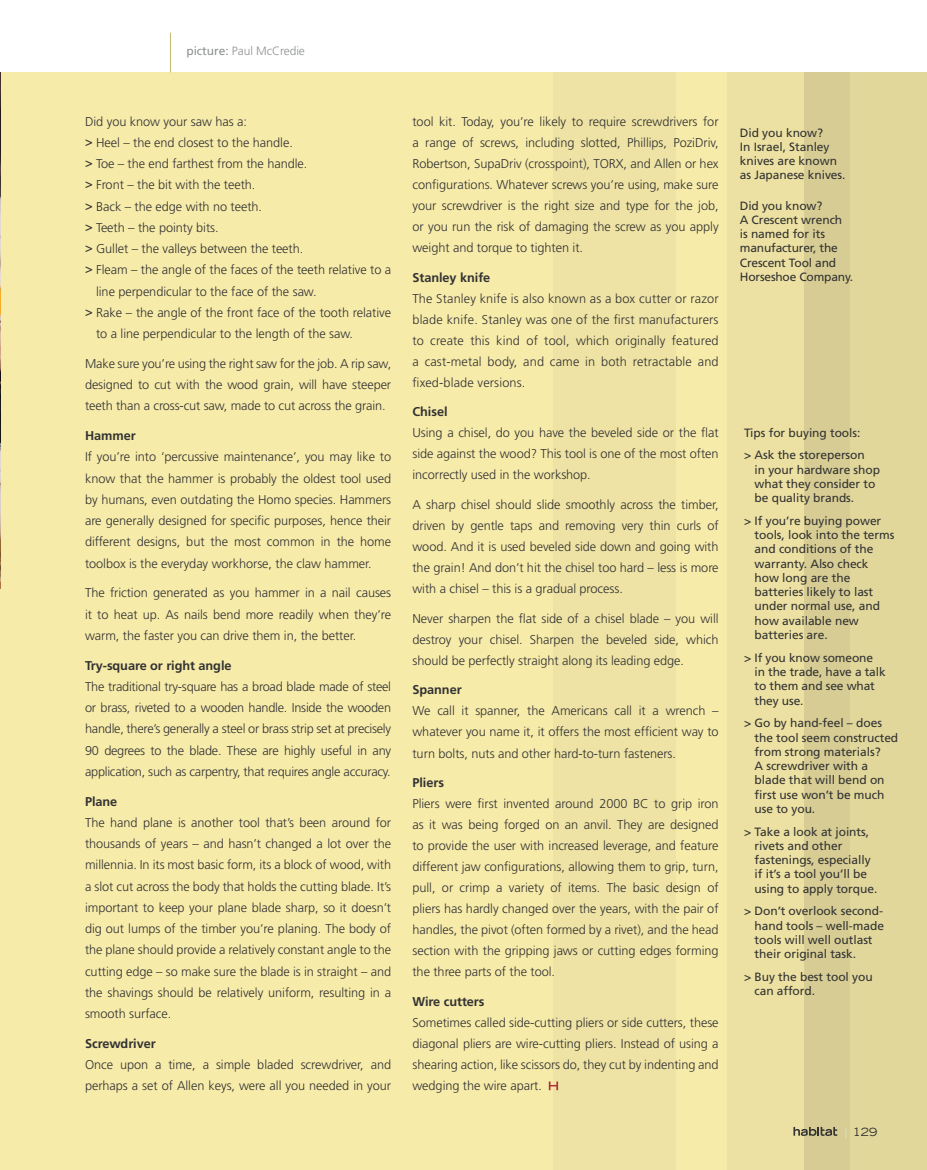
<style>
.page{position:relative;width:927px;height:1170px;background:#fff}
.page>*{position:absolute;margin:0;border:0;box-sizing:border-box;transform-origin:0 0}
.t1{font:300 12.75px/21px "Frutiger";letter-spacing:-.005em;color:#323232;text-align:justify}
.t2{font:700 12.75px "Frutiger";letter-spacing:-.005em;color:#323232}
.t3{font:12px/14.2px "Frutiger";letter-spacing:-.005em;color:#323232}
.t4{font:300 12px "Frutiger";letter-spacing:-.005em;color:#8e9190}
.t5{font:expanded 11.25px "Trade Gothic LH";color:#323232}
.s1{font-weight:400}
.s2{color:#dfe4cf}
</style>
<div class="page">
<div style="left:0;top:72px;width:927px;height:1097px;background:#f7ebaa"></div>
<div style="left:553px;top:72px;width:123px;height:1097px;background:#eee3a4"></div>
<div style="left:726px;top:72px;width:123px;height:1097px;background:#ece1a2"></div>
<div style="left:804px;top:72px;width:123px;height:1097px;background:#e1d79b"></div>
<img style="left:0;top:72px;width:1px;height:516px">
<hr style="left:170px;top:33px;width:1px;height:39px;background:#bfba72">
<svg style="left:549px;top:1081px;width:9px;height:9px"></svg>
<svg style="left:793px;top:1126px;width:44px;height:9px"></svg>
<p class="t4" style="left:186px;top:44px;width:120px"><span class="s1">picture:</span> Paul McCredie</p>
<p class="t1" style="left:85px;top:111px;width:163px">Did you know your saw has a:</p>
<p class="t1" style="left:85px;top:132px;width:209px"><span class="s1">&gt;</span> Heel – the end closest to the handle.</p>
<p class="t1" style="left:85px;top:153px;width:224px"><span class="s1">&gt;</span> Toe – the end farthest from the handle.</p>
<p class="t1" style="left:85px;top:175px;width:172px"><span class="s1">&gt;</span> Front – the bit with the teeth.</p>
<p class="t1" style="left:85px;top:196px;width:179px"><span class="s1">&gt;</span> Back – the edge with no teeth.</p>
<p class="t1" style="left:85px;top:217px;width:135px"><span class="s1">&gt;</span> Teeth – the pointy bits.</p>
<p class="t1" style="left:85px;top:238px;width:220px"><span class="s1">&gt;</span> Gullet – the valleys between the teeth.</p>
<p class="t1" style="left:85px;top:260px;width:308px"><span class="s1">&gt;</span> Fleam – the angle of the faces of the teeth relative to a</p>
<p class="t1" style="left:96px;top:281px;width:222px">line perpendicular to the face of the saw.</p>
<p class="t1" style="left:85px;top:302px;width:308px"><span class="s1">&gt;</span> Rake – the angle of the front face of the tooth relative</p>
<p class="t1" style="left:96px;top:323px;width:258px">to a line perpendicular to the length of the saw.</p>
<p class="t1" style="left:85px;top:353px;width:308px">Make sure you’re using the right saw for the job. A rip saw, designed to cut with the wood grain, will have steeper teeth than a cross-cut saw, made to cut across the grain.</p>
<p class="t2" style="left:85px;top:428px;width:52px">Hammer</p>
<p class="t1" style="left:85px;top:446px;width:308px">If you’re into ‘percussive maintenance’, you may like to know that the hammer is probably the oldest tool used by humans, even outdating the Homo species. Hammers are generally designed for specific purposes, hence their different designs, but the most common in the home toolbox is the everyday workhorse, the claw hammer.</p>
<p class="t1" style="left:85px;top:582px;width:308px">The friction generated as you hammer in a nail causes it to heat up. As nails bend more readily when they’re warm, the faster you can drive them in, the better.</p>
<p class="t2" style="left:85px;top:657px;width:148px">Try-square or right angle</p>
<p class="t1" style="left:85px;top:676px;width:308px">The traditional try-square has a broad blade made of steel or brass, riveted to a wooden handle. Inside the wooden handle, there’s generally a steel or brass strip set at precisely 90 degrees to the blade. These are highly useful in any application, such as carpentry, that requires angle accuracy.</p>
<p class="t2" style="left:85px;top:793px;width:34px">Plane</p>
<p class="t1" style="left:85px;top:811px;width:308px">The hand plane is another tool that’s been around for thousands of years – and hasn’t changed a lot over the millennia. In its most basic form, its a block of wood, with a slot cut across the body that holds the cutting blade. It’s important to keep your plane blade sharp, so it doesn’t dig out lumps of the timber you’re planing. The body of the plane should provide a relatively constant angle to the cutting edge – so make sure the blade is in straight – and the shavings should be relatively uniform, resulting in a smooth surface.</p>
<p class="t2" style="left:85px;top:1035px;width:72px">Screwdriver</p>
<p class="t1" style="left:85px;top:1053px;width:308px">Once upon a time, a simple bladed screwdriver, and perhaps a set of Allen keys, were all you needed in your</p>
<p class="t1" style="left:412px;top:111px;width:308px">tool kit. Today, you’re likely to require screwdrivers for a range of screws, including slotted, Phillips, PoziDriv, Robertson, SupaDriv (crosspoint), TORX, and Allen or hex configurations. Whatever screws you’re using, make sure your screwdriver is the right size and type for the job, or you run the risk of damaging the screw as you apply weight and torque to tighten it.</p>
<p class="t2" style="left:412px;top:269px;width:79px">Stanley knife</p>
<p class="t1" style="left:412px;top:288px;width:308px">The Stanley knife is also known as a box cutter or razor blade knife. Stanley was one of the first manufacturers to create this kind of tool, which originally featured a cast-metal body, and came in both retractable and fixed-blade versions.</p>
<p class="t2" style="left:412px;top:404px;width:37px">Chisel</p>
<p class="t1" style="left:412px;top:422px;width:308px">Using a chisel, do you have the beveled side or the flat side against the wood? This tool is one of the most often incorrectly used in the workshop.</p>
<p class="t1" style="left:412px;top:494px;width:308px">A sharp chisel should slide smoothly across the timber, driven by gentle taps and removing very thin curls of wood. And it is used beveled side down and going with the grain! And don’t hit the chisel too hard – less is more with a chisel – this is a gradual process.</p>
<p class="t1" style="left:412px;top:608px;width:308px">Never sharpen the flat side of a chisel blade – you will destroy your chisel. Sharpen the beveled side, which should be perfectly straight along its leading edge.</p>
<p class="t2" style="left:412px;top:682px;width:51px">Spanner</p>
<p class="t1" style="left:412px;top:700px;width:308px">We call it spanner, the Americans call it a wrench – whatever you name it, it offers the most efficient way to turn bolts, nuts and other hard-to-turn fasteners.</p>
<p class="t2" style="left:412px;top:775px;width:33px">Pliers</p>
<p class="t1" style="left:412px;top:793px;width:308px">Pliers were first invented around 2000 BC to grip iron as it was being forged on an anvil. They are designed to provide the user with increased leverage, and feature different jaw configurations, allowing them to grip, turn, pull, or crimp a variety of items. The basic design of pliers has hardly changed over the years, with the pair of handles, the pivot (often formed by a rivet), and the head section with the gripping jaws or cutting edges forming the three parts of the tool.</p>
<p class="t2" style="left:412px;top:994px;width:74px">Wire cutters</p>
<p class="t1" style="left:412px;top:1012px;width:308px">Sometimes called side-cutting pliers or side cutters, these diagonal pliers are wire-cutting pliers. Instead of using a shearing action, like scissors do, they cut by indenting and wedging the wire apart.</p>
<p class="t3" style="left:740px;top:125px;width:107px">Did you know?<br>In Israel, Stanley knives are known as Japanese knives.</p>
<p class="t3" style="left:740px;top:198px;width:115px">Did you know?<br>A Crescent wrench<br>is named for its manufacturer, the<br>Crescent Tool and<br>Horseshoe Company.</p>
<p class="t3" style="left:744px;top:421px;width:122px;line-height:22.8px">Tips for buying tools: &gt; Ask the storeperson</p>
<p class="t3" style="left:755px;top:462px;width:127px">in your hardware shop what they consider to be quality brands.</p>
<p class="t3" style="left:755px;top:513px;width:141px;text-indent:-10px">&gt; If you’re buying power tools, look into the terms and conditions of the warranty. Also check how long are the batteries likely to last under normal use, and how available new batteries are.</p>
<p class="t3" style="left:755px;top:650px;width:133px;text-indent:-10px">&gt; If you know someone in the trade, have a talk to them and see what they use.</p>
<p class="t3" style="left:755px;top:716px;width:145px;text-indent:-10px">&gt; Go by hand-feel – does the tool seem constructed from strong materials?<br>A screwdriver with a blade that will bend on first use won’t be much use to you.</p>
<p class="t3" style="left:755px;top:824px;width:124px;text-indent:-10px">&gt; Take a look at joints, rivets and other fastenings, especially if it’s a tool you’ll be using to apply torque.</p>
<p class="t3" style="left:755px;top:904px;width:131px;text-indent:-10px">&gt; Don’t overlook second&shy;hand tools – well-made tools will well outlast their original task.</p>
<p class="t3" style="left:755px;top:969px;width:120px;text-indent:-10px">&gt; Buy the best tool you can afford.</p>
<p class="t5" style="left:845px;top:1124px;width:34px"><span class="s2">|</span> 129</p>
</div>
